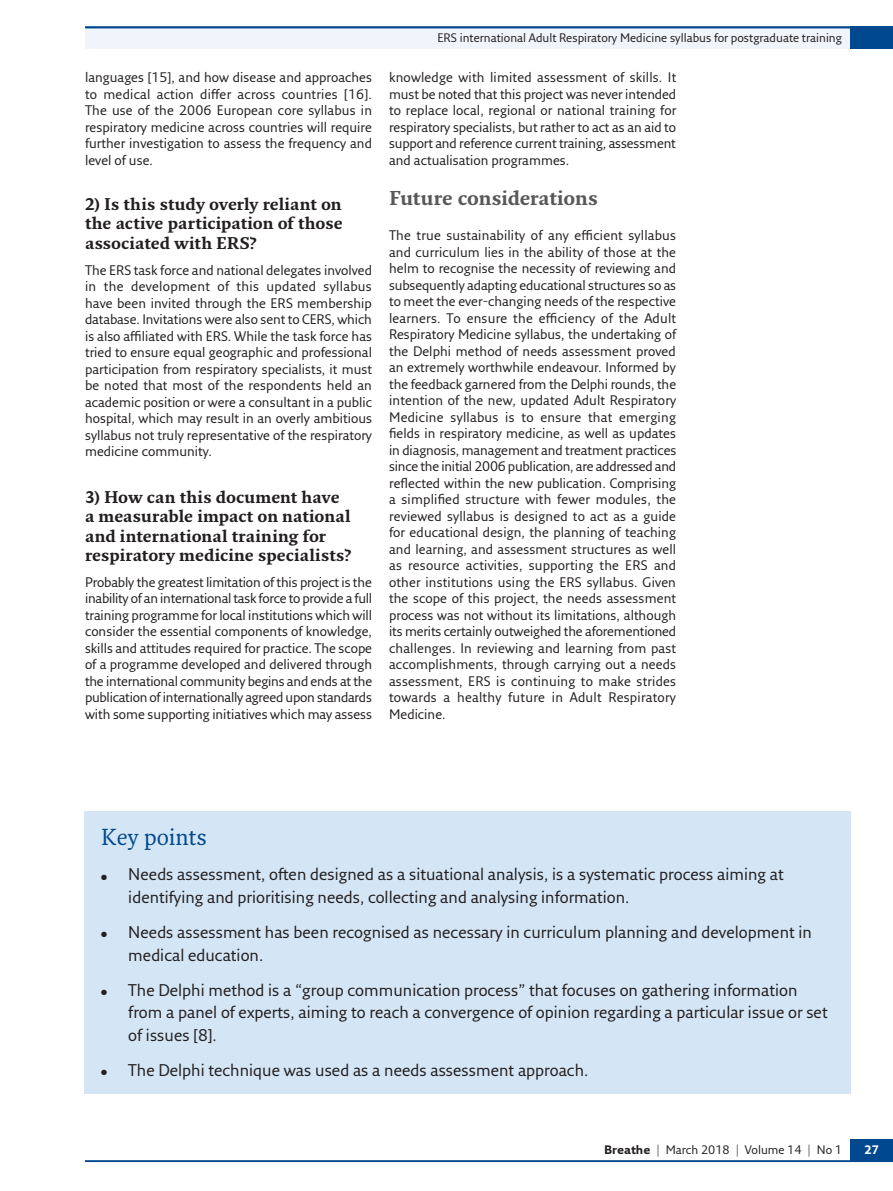
<style>
.page{position:relative;width:893px;height:1191px;background:#fff}
.page>*{position:absolute;margin:0;border:0;box-sizing:border-box;transform-origin:0 0}
.t1{font:22.5px "Fresco Std";color:#01498e}
.t2{font:700 19.5px "Fresco Std";letter-spacing:-.01em;color:#57585a}
.t3{font:16.5px/22.5px "Fresco Sans Pro";color:#231f20}
.t4{font:700 16.5px/19.5px "Fresco Std";letter-spacing:.005em;color:#231f20;text-align:justify}
.t5{font:13.5px/16.5px "Fresco Sans Pro";color:#231f20;text-align:justify}
.t6{font:12px "Fresco Sans Pro";color:#231f20}
.t7{font:700 12px "Fresco Sans Pro";color:#fff}
.s1{font-weight:700}
</style>
<div class="page">
<div style="left:85px;top:26px;width:808px;height:23px;background:#eff5fb"></div>
<hr style="left:85px;top:1160px;width:808px;height:2px;background:#01498e">
<div style="left:850px;top:1138px;width:43px;height:23px;background:#01498e"></div>
<hr style="left:85px;top:26px;width:808px;height:2px;background:#01498e">
<div style="left:850px;top:26px;width:43px;height:23px;background:#01498e"></div>
<div style="left:84px;top:811px;width:766px;height:282px;background:#d4e5f5"></div>
<p class="t5" style="left:85px;top:69px;width:289px">languages [15], and how disease and approaches to medical action differ across countries [16].<br>The use of the 2006 European core syllabus in respiratory medicine across countries will require further investigation to assess the frequency and level of use.</p>
<p class="t4" style="left:85px;top:194px;width:259px">2) Is this study overly reliant on the active participation of those associated with ERS?</p>
<p class="t5" style="left:85px;top:261px;width:289px">The ERS task force and national delegates involved in the development of this updated syllabus have been invited through the ERS membership database. Invitations were also sent to CERS, which is also affiliated with ERS. While the task force has tried to ensure equal geographic and professional participation from respiratory specialists, it must be noted that most of the respondents held an academic position or were a consultant in a public hospital, which may result in an overly ambitious syllabus not truly representative of the respiratory medicine community.</p>
<p class="t4" style="left:85px;top:486px;width:268px;text-align:left">3) How can this document have a measurable impact on national and international training for respiratory medicine specialists?</p>
<p class="t5" style="left:85px;top:573px;width:289px">Probably the greatest limitation of this project is the inability of an international task force to provide a full training programme for local institutions which will consider the essential components of knowledge, skills and attitudes required for practice. The scope of a programme developed and delivered through the international community begins and ends at the publication of internationally agreed upon standards with some supporting initiatives which may assess</p>
<p class="t6" style="left:437px;top:30px;width:406px">ERS international Adult Respiratory Medicine syllabus for postgraduate training</p>
<p class="t5" style="left:389px;top:69px;width:289px">knowledge with limited assessment of skills. It must be noted that this project was never intended to replace local, regional or national training for respiratory specialists, but rather to act as an aid to support and reference current training, assessment and actualisation programmes.</p>
<h2 class="t2" style="left:389px;top:186px;width:210px">Future considerations</h2>
<p class="t5" style="left:389px;top:227px;width:289px">The true sustainability of any efficient syllabus and curriculum lies in the ability of those at the helm to recognise the necessity of reviewing and subsequently adapting educational structures so as to meet the ever-changing needs of the respective learners. To ensure the efficiency of the Adult Respiratory Medicine syllabus, the undertaking of the Delphi method of needs assessment proved an extremely worthwhile endeavour. Informed by the feedback garnered from the Delphi rounds, the intention of the new, updated Adult Respiratory Medicine syllabus is to ensure that emerging fields in respiratory medicine, as well as updates in diagnosis, management and treatment practices since the initial 2006 publication, are addressed and reflected within the new publication. Comprising a simplified structure with fewer modules, the reviewed syllabus is designed to act as a guide for educational design, the planning of teaching and learning, and assessment structures as well as resource activities, supporting the ERS and other institutions using the ERS syllabus. Given the scope of this project, the needs assessment process was not without its limitations, although its merits certainly outweighed the aforementioned challenges. In reviewing and learning from past accomplishments, through carrying out a needs assessment, ERS is continuing to make strides towards a healthy future in Adult Respiratory Medicine.</p>
<h1 class="t1" style="left:101px;top:823px;width:107px">Key points</h1>
<p class="t3" style="left:128px;top:862px;width:657px;text-indent:-27px">● Needs assessment, often designed as a situational analysis, is a systematic process aiming at identifying and prioritising needs, collecting and analysing information.</p>
<p class="t3" style="left:128px;top:920px;width:685px;text-indent:-27px">● Needs assessment has been recognised as necessary in curriculum planning and development in medical education.</p>
<p class="t3" style="left:128px;top:978px;width:701px;text-indent:-27px">● The Delphi method is a “group communication process” that focuses on gathering information from a panel of experts, aiming to reach a convergence of opinion regarding a particular issue or set of issues [8].</p>
<p class="t3" style="left:101px;top:1058px;width:489px">● The Delphi technique was used as a needs assessment approach.</p>
<p class="t6" style="left:604px;top:1142px;width:240px"><span class="s1">Breathe</span> | March 2018 | Volume 14 | No 1</p>
<p class="t7" style="left:864px;top:1142px;width:16px">27</p>
</div>
